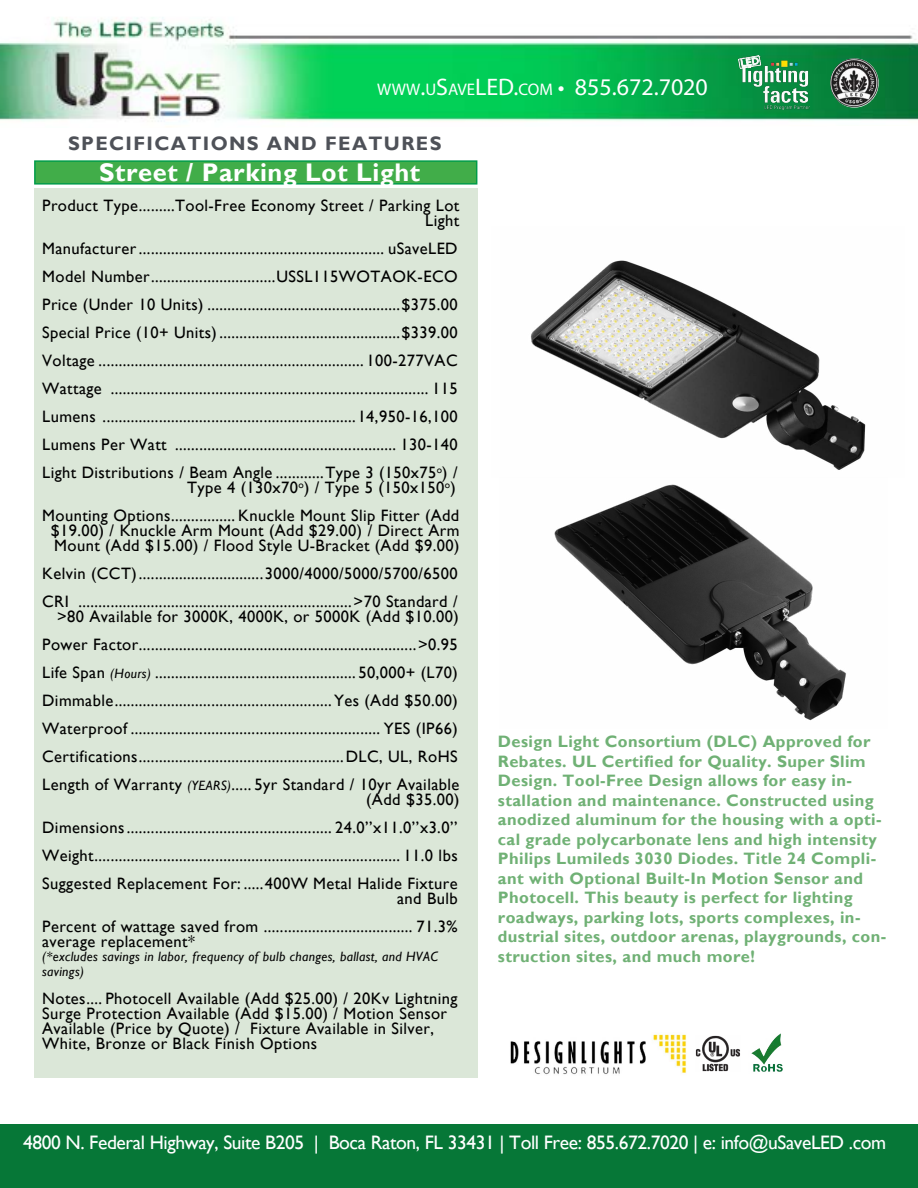
<style>
.page{position:relative;width:918px;height:1188px;background:#fff}
.page>*{position:absolute;margin:0;border:0;box-sizing:border-box;transform-origin:0 0}
.t1{font:700 25.5px "Gill Sans";letter-spacing:.025em;color:#fff}
.t2{font:24px "Myriad Pro";color:#fff}
.t3{font:19.5px "Gill Sans";letter-spacing:-.02em;color:#fff}
.t4{font:700 19.5px "Gill Sans";letter-spacing:.07em;color:#4e5158}
.t5{font:16.5px/27.9px "Gill Sans";letter-spacing:.025em;color:#000;text-align:right}
.t6{font:700 16.5px/19.5px "Gill Sans";letter-spacing:.025em;color:#70b175}
.t7{font:italic 13.5px/15px "Gill Sans";letter-spacing:.025em;color:#000}
.s1{font-size:16.8px}
.s2{font-style:italic;font-size:13.5px}
</style>
<div class="page">
<div style="left:34px;top:188px;width:443px;height:890px;background:#dbe7d8"></div>
<div style="left:34px;top:160px;width:443px;height:25px;background:#41ad49;border:2px solid #019c49"></div>
<div style="left:0;top:1124px;width:918px;height:64px;background:#067737"></div>
<img style="left:0;top:17px;width:918px;height:105px">
<img style="left:738px;top:55px;width:72px;height:55px">
<img style="left:830px;top:58px;width:49px;height:50px;border-radius:25px">
<img style="left:695px;top:1035px;width:45px;height:37px">
<img style="left:751px;top:1034px;width:32px;height:38px">
<img style="left:510px;top:1034px;width:177px;height:41px">
<img style="left:554px;top:484px;width:292px;height:237px">
<img style="left:531px;top:260px;width:335px;height:210px">
<h2 class="t2" style="left:377px;top:72px;width:332px"><span class="s1">WWW</span>.<span class="s1">U</span>S<span class="s1">AVE</span>LED.<span class="s1">COM</span> • 855.672.7020</h2>
<p class="t4" style="left:68px;top:131px;width:375px">SPECIFICATIONS AND FEATURES</p>
<h1 class="t1" style="left:99px;top:157px;width:323px">Street / Parking Lot Light</h1>
<p class="t5" style="left:42px;top:199px;width:419px;line-height:15px">Product Type.........Tool-Free Economy Street / Parking Lot<br>Light</p>
<p class="t5" style="left:42px;top:235px;width:417px;text-align:justify">Manufacturer............................................................. uSaveLED Model Number...............................USSL115WOTAOK-ECO Price (Under 10 Units) ................................................$375.00<br>Special Price (10+ Units).............................................$339.00<br>Voltage .................................................................. 100-277VAC Wattage ............................................................................... 115<br>Lumens ...............................................................14,950-16,100<br>Lumens Per Watt ....................................................... 130-140<br>Light Distributions / Beam Angle ............Type 3 (150x75<sup>o</sup>) /</p>
<p class="t5" style="left:42px;top:474px;width:419px">Type 4 (130x70<sup>o</sup>) / Type 5 (150x150<sup>o</sup>)<br>Mounting Options................ Knuckle Mount Slip Fitter (Add</p>
<p class="t5" style="left:51px;top:523px;width:410px;line-height:15px;text-align:left">$19.00) / Knuckle Arm Mount (Add $29.00) / Direct Arm<br>Mount (Add $15.00) / Flood Style U-Bracket (Add $9.00)</p>
<p class="t5" style="left:42px;top:560px;width:417px;text-align:left">Kelvin (CCT)...............................3000/4000/5000/5700/6500<br>CRI ....................................................................&gt;70 Standard /</p>
<p class="t5" style="left:42px;top:603px;width:419px;text-align:justify;text-indent:15px">&gt;80 Available for 3000K, 4000K, or 5000K (Add $10.00)<br>Power Factor.....................................................................&gt;0.95<br>Life Span <span class="s2">(Hours)</span> .................................................. 50,000+ (L70)<br>Dimmable......................................................Yes (Add $50.00)<br>Waterproof .............................................................. YES (IP66)<br>Certifications...................................................DLC, UL, RoHS Length of Warranty <span class="s2">(YEARS)</span>..... 5yr Standard / 10yr Available</p>
<p class="t5" style="left:42px;top:785px;width:419px;text-align:justify;text-indent:324px">(Add $35.00)<br>Dimensions................................................... 24.0’’x11.0’’x3.0’’ Weight............................................................................ 11.0 lbs Suggested Replacement For: .....400W Metal Halide Fixture</p>
<p class="t5" style="left:42px;top:884px;width:417px">and Bulb<br>Percent of wattage saved from ..................................... 71.3%</p>
<p class="t5" style="left:42px;top:927px;width:154px">average replacement*</p>
<p class="t7" style="left:42px;top:950px;width:397px">(*excludes savings in labor, frequency of bulb changes, ballast, and HVAC savings)</p>
<p class="t5" style="left:42px;top:992px;width:417px;line-height:15px;text-align:left">Notes.... Photocell Available (Add $25.00) / 20Kv Lightning Surge Protection Available (Add $15.00) / Motion Sensor Available (Price by Quote) / Fixture Available in Silver, White, Bronze or Black Finish Options</p>
<p class="t6" style="left:498px;top:733px;width:390px">Design Light Consortium (DLC) Approved for Rebates. UL Certified for Quality. Super Slim Design. Tool-Free Design allows for easy in&shy;stallation and maintenance. Constructed using anodized aluminum for the housing with a opti&shy;cal grade polycarbonate lens and high intensity Philips Lumileds 3030 Diodes. Title 24 Compli&shy;ant with Optional Built-In Motion Sensor and Photocell. This beauty is perfect for lighting roadways, parking lots, sports complexes, in&shy;dustrial sites, outdoor arenas, playgrounds, con&shy;struction sites, and much more!</p>
<p class="t3" style="left:23px;top:1131px;width:865px">4800 N. Federal Highway, Suite B205 | Boca Raton, FL 33431 | Toll Free: 855.672.7020 | e: info@uSaveLED .com</p>
</div>
